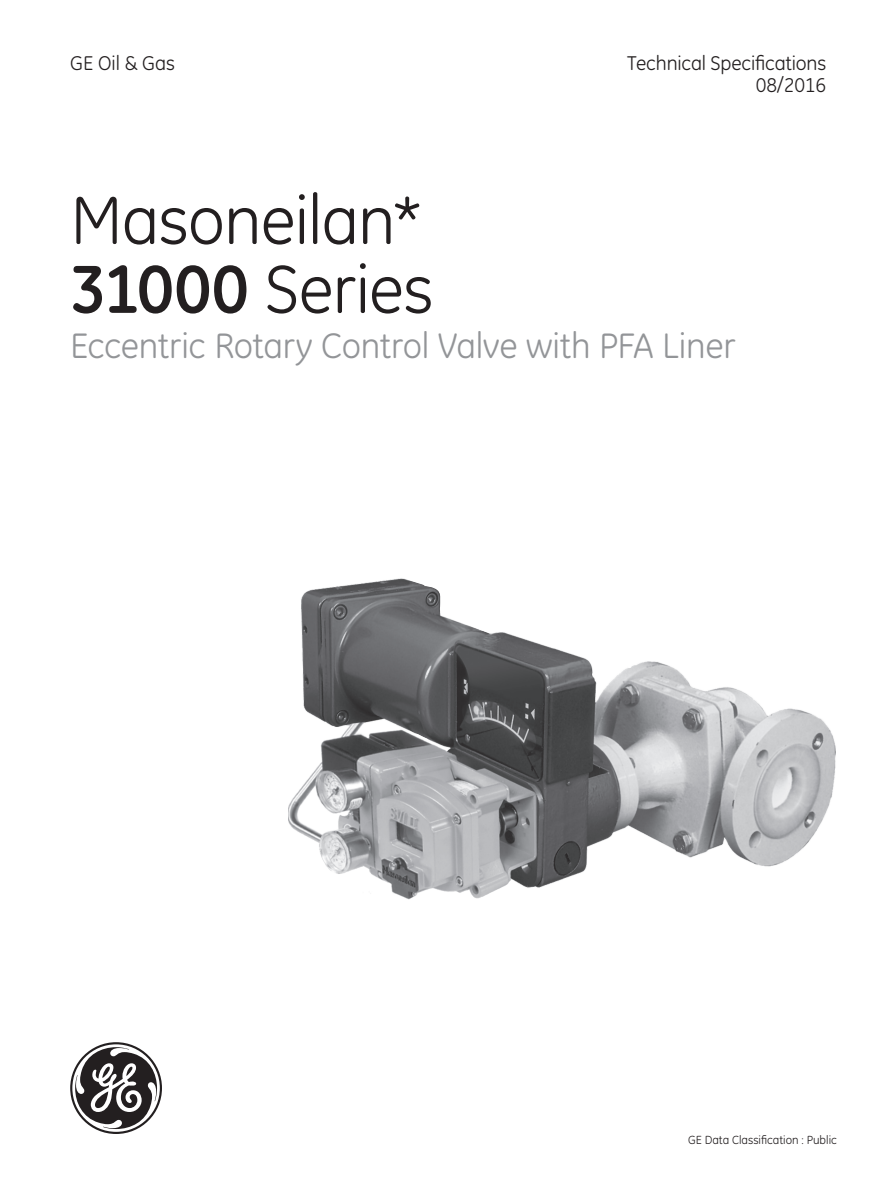
<style>
.page{position:relative;width:891px;height:1188px;background:#fff}
.page>*{position:absolute;margin:0;border:0;box-sizing:border-box;transform-origin:0 0}
.t1{font:69px "GE Inspira";letter-spacing:-.015em;color:#231f20}
.t2{font:36px "GE Inspira";letter-spacing:-.01em;color:#939598}
.t3{font:20.25px "GE Inspira";letter-spacing:-.01em;color:#231f20}
.t4{font:12px "GE Inspira";color:#231f20}
.s1{font-weight:700}
</style>
<div class="page">
<img style="left:288px;top:578px;width:548px;height:322px">
<svg style="left:70px;top:1042px;width:92px;height:92px"></svg>
<p class="t3" style="left:70px;top:51px;width:106px">GE Oil &amp; Gas</p>
<p class="t3" style="left:627px;top:51px;width:200px">Technical Specifications</p>
<p class="t3" style="left:756px;top:73px;width:72px">08/2016</p>
<p class="t1" style="left:70px;top:180px;width:353px">Masoneilan*</p>
<p class="t1" style="left:70px;top:249px;width:365px"><span class="s1">31000</span> Series</p>
<p class="t2" style="left:70px;top:325px;width:667px">Eccentric Rotary Control Valve with PFA Liner</p>
<p class="t4" style="left:688px;top:1133px;width:150px">GE Data Classification : Public</p>
</div>
